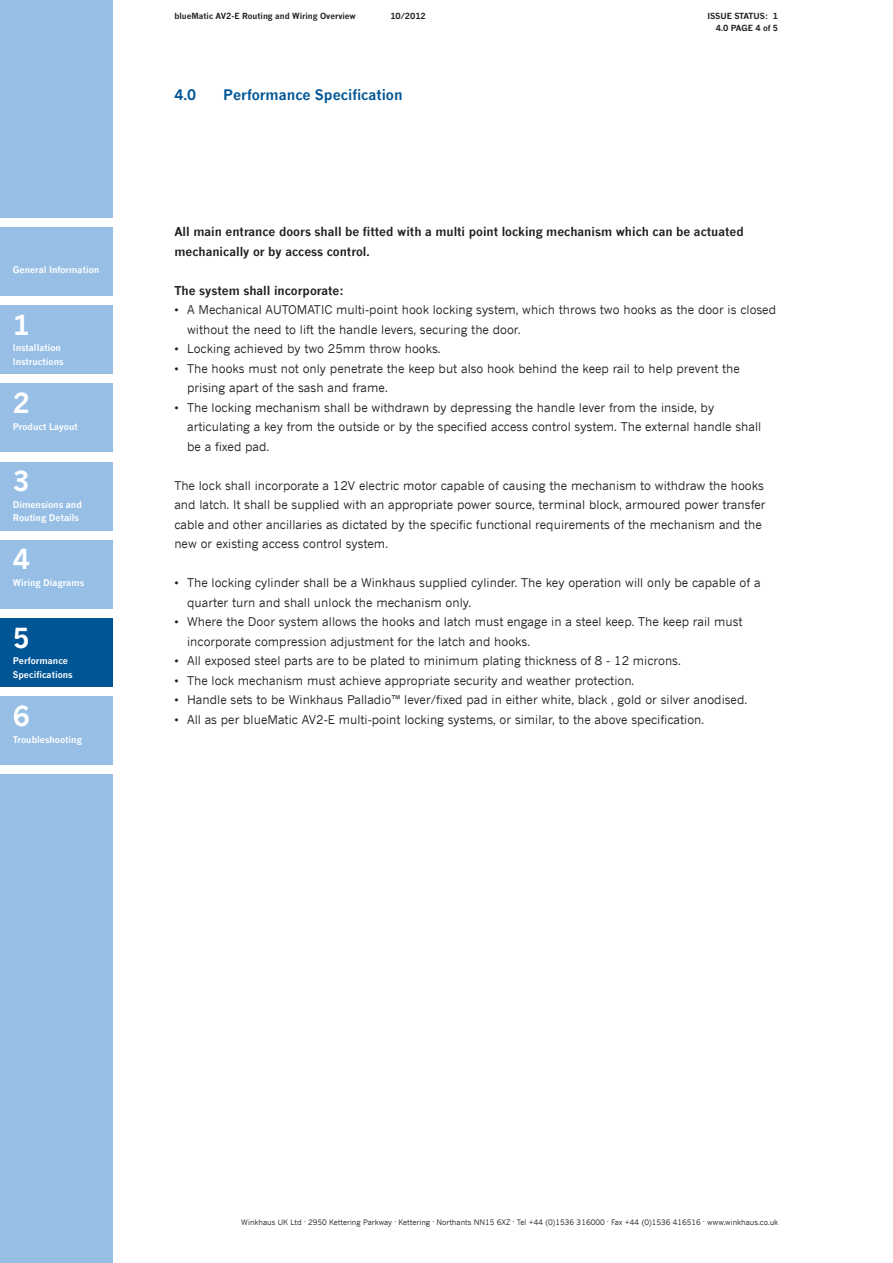
<style>
.page{position:relative;width:893px;height:1263px;background:#fff}
.page>*{position:absolute;margin:0;border:0;box-sizing:border-box;transform-origin:0 0}
.t1{font:700 27px "News Gothic";color:#fff}
.t2{font:700 14.25px "News Gothic";color:#005595}
.t3{font:12px/19.5px "News Gothic";color:#231f20}
.t4{font:700 12px/19.5px "News Gothic";color:#231f20}
.t5{font:700 9px/13.5px "News Gothic";color:#fff}
.t6{font:700 8.25px/12px "News Gothic";color:#231f20;text-align:right}
.t7{font:7.5px "News Gothic";color:#231f20}
</style>
<div class="page">
<div style="left:0;top:227px;width:113px;height:69px;background:#97bfe6"></div>
<div style="left:0;top:462px;width:113px;height:68px;background:#97bfe6"></div>
<div style="left:0;top:540px;width:113px;height:68px;background:#97bfe6"></div>
<div style="left:0;top:696px;width:113px;height:69px;background:#97bfe6"></div>
<div style="left:0;top:775px;width:113px;height:488px;background:#97bfe6"></div>
<div style="left:0;top:0;width:113px;height:217px;background:#97bfe6"></div>
<div style="left:0;top:384px;width:113px;height:68px;background:#97bfe6"></div>
<div style="left:0;top:305px;width:113px;height:69px;background:#97bfe6"></div>
<div style="left:0;top:618px;width:113px;height:69px;background:#005595"></div>
<p class="t5" style="left:13px;top:263px;width:88px">General Information</p>
<h1 class="t1" style="left:13px;top:308px;width:19px">1</h1>
<p class="t5" style="left:13px;top:341px;width:52px">Installation<br>Instructions</p>
<h1 class="t1" style="left:13px;top:386px;width:19px">2</h1>
<p class="t5" style="left:13px;top:419px;width:67px">Product Layout</p>
<h1 class="t1" style="left:13px;top:464px;width:19px">3</h1>
<p class="t5" style="left:13px;top:497px;width:71px">Dimensions and<br>Routing Details</p>
<h1 class="t1" style="left:13px;top:542px;width:19px">4</h1>
<p class="t5" style="left:13px;top:576px;width:73px">Wiring Diagrams</p>
<h1 class="t1" style="left:13px;top:621px;width:19px">5</h1>
<p class="t5" style="left:13px;top:654px;width:62px">Performance<br>Specifications</p>
<h1 class="t1" style="left:13px;top:699px;width:19px">6</h1>
<p class="t5" style="left:13px;top:732px;width:71px">Troubleshooting</p>
<p class="t6" style="left:174px;top:10px;width:183px">blueMatic AV2-E Routing and Wiring Overview</p>
<p class="t6" style="left:390px;top:10px;width:37px">10/2012</p>
<p class="t6" style="left:707px;top:10px;width:72px">ISSUE STATUS: 1<br>4.0 PAGE 4 of 5</p>
<p class="t2" style="left:174px;top:86px;width:23px">4.0</p>
<p class="t2" style="left:223px;top:86px;width:181px">Performance Specification</p>
<p class="t4" style="left:174px;top:222px;width:571px">All main entrance doors shall be fitted with a multi point locking mechanism which can be actuated mechanically or by access control.</p>
<p class="t4" style="left:174px;top:280px;width:171px">The system shall incorporate:</p>
<p class="t3" style="left:187px;top:300px;width:591px;text-indent:-13px">• A Mechanical AUTOMATIC multi-point hook locking system, which throws two hooks as the door is closed without the need to lift the handle levers, securing the door.</p>
<p class="t3" style="left:174px;top:339px;width:268px">• Locking achieved by two 25mm throw hooks.</p>
<p class="t3" style="left:187px;top:358px;width:554px;text-indent:-13px">• The hooks must not only penetrate the keep but also hook behind the keep rail to help prevent the prising apart of the sash and frame.</p>
<p class="t3" style="left:187px;top:397px;width:576px;text-indent:-13px">• The locking mechanism shall be withdrawn by depressing the handle lever from the inside, by articulating a key from the outside or by the specified access control system. The external handle shall be a fixed pad.</p>
<p class="t3" style="left:174px;top:475px;width:593px">The lock shall incorporate a 12V electric motor capable of causing the mechanism to withdraw the hooks and latch. It shall be supplied with an appropriate power source, terminal block, armoured power transfer cable and other ancillaries as dictated by the specific functional requirements of the mechanism and the new or existing access control system.</p>
<p class="t3" style="left:187px;top:573px;width:575px;text-indent:-13px">• The locking cylinder shall be a Winkhaus supplied cylinder. The key operation will only be capable of a quarter turn and shall unlock the mechanism only.</p>
<p class="t3" style="left:187px;top:612px;width:557px;text-indent:-13px">• Where the Door system allows the hooks and latch must engage in a steel keep. The keep rail must incorporate compression adjustment for the latch and hooks.</p>
<p class="t3" style="left:174px;top:651px;width:508px">• All exposed steel parts are to be plated to minimum plating thickness of 8 - 12 microns.</p>
<p class="t3" style="left:174px;top:670px;width:461px">• The lock mechanism must achieve appropriate security and weather protection.</p>
<p class="t3" style="left:174px;top:690px;width:574px">• Handle sets to be Winkhaus Palladio™ lever/fixed pad in either white, black , gold or silver anodised.</p>
<p class="t3" style="left:174px;top:709px;width:531px">• All as per blueMatic AV2-E multi-point locking systems, or similar, to the above specification.</p>
<p class="t7" style="left:241px;top:1217px;width:538px">Winkhaus UK Ltd . 2950 Kettering Parkway . Kettering . Northants NN15 6XZ . Tel +44 (0)1536 316000 . Fax +44 (0)1536 416516 . www.winkhaus.co.uk</p>
</div>
